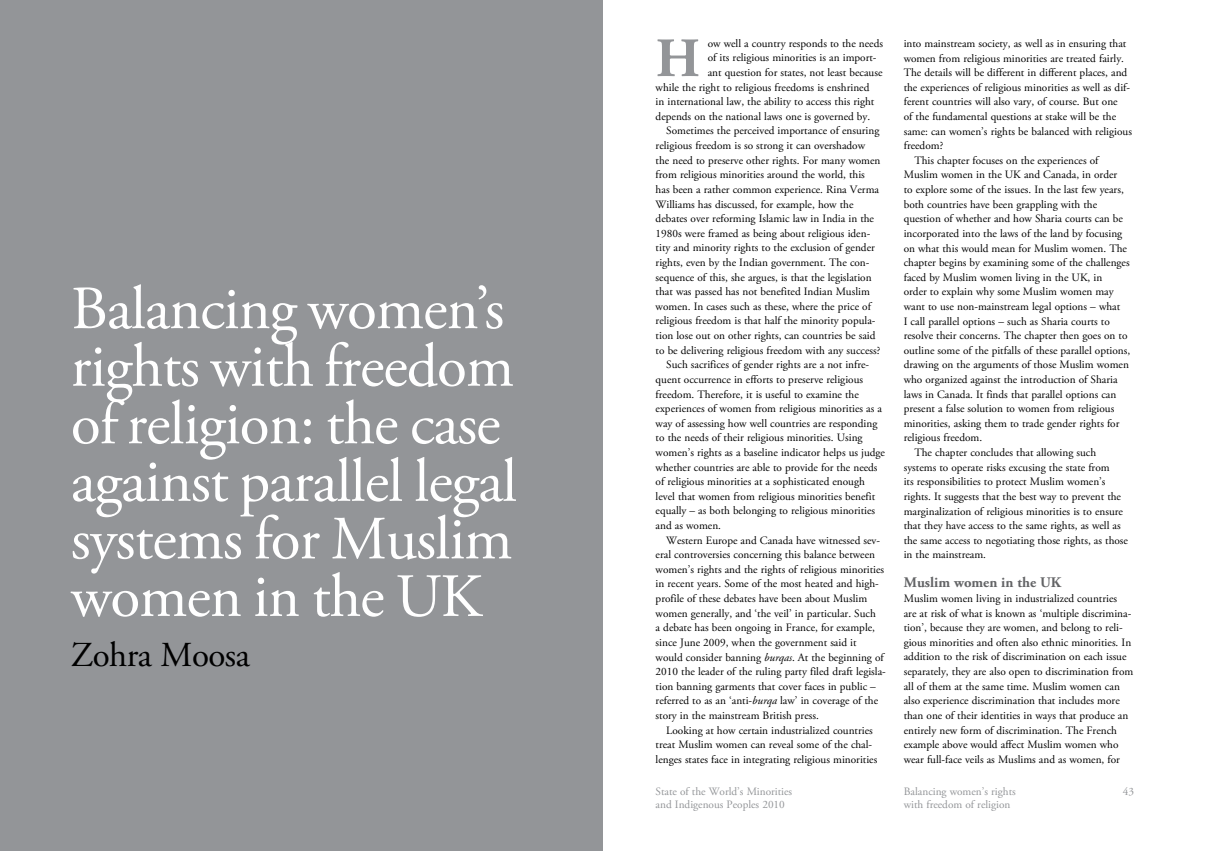
<style>
.page{position:relative;width:1205px;height:851px;background:#fff}
.page>*{position:absolute;margin:0;border:0;box-sizing:border-box;transform-origin:0 0}
.t1{font:61.25px/57.5px "Adobe Garamond Pro";letter-spacing:-.015em;color:#fff}
.t2{font:700 55.25px "Adobe Garamond Pro";color:#939598}
.t3{font:35px "Adobe Garamond Pro";letter-spacing:-.015em;color:#000}
.t4{font:700 14.62px "Adobe Garamond Pro";color:#636466}
.t5{font:11.25px/14.6px "Adobe Garamond Pro";color:#000}
.t6{font:11.25px/12.5px "Adobe Garamond Pro";color:#939598}
.s1{font-style:italic}
</style>
<div class="page">
<div style="left:0;top:0;width:602px;height:850px;background:#939598"></div>
<h1 class="t1" style="left:71px;top:282px;width:448px">Balancing women’s rights with freedom of religion: the case against parallel legal systems for Muslim women in the UK</h1>
<h3 class="t3" style="left:71px;top:633px;width:180px">Zohra Moosa</h3>
<h2 class="t2" style="left:656px;top:26px;width:46px">H</h2>
<p class="t5" style="left:708px;top:36px;width:177px">ow well a country responds to the needs</p>
<p class="t5" style="left:708px;top:51px;width:170px">of its religious minorities is an import-</p>
<p class="t5" style="left:708px;top:65px;width:176px">ant question for states, not least because</p>
<p class="t5" style="left:656px;top:80px;width:215px">while the right to religious freedoms is enshrined</p>
<p class="t5" style="left:656px;top:95px;width:220px">in international law, the ability to access this right</p>
<p class="t5" style="left:656px;top:109px;width:216px">depends on the national laws one is governed by.</p>
<p class="t5" style="left:666px;top:124px;width:215px">Sometimes the perceived importance of ensuring</p>
<p class="t5" style="left:656px;top:139px;width:211px">religious freedom is so strong it can overshadow</p>
<p class="t5" style="left:656px;top:153px;width:226px">the need to preserve other rights. For many women</p>
<p class="t5" style="left:656px;top:168px;width:211px">from religious minorities around the world, this</p>
<p class="t5" style="left:656px;top:182px;width:225px">has been a rather common experience. Rina Verma</p>
<p class="t5" style="left:656px;top:197px;width:199px">Williams has discussed, for example, how the</p>
<p class="t5" style="left:656px;top:212px;width:220px">debates over reforming Islamic law in India in the</p>
<p class="t5" style="left:656px;top:226px;width:216px">1980s were framed as being about religious iden-</p>
<p class="t5" style="left:656px;top:241px;width:221px">tity and minority rights to the exclusion of gender</p>
<p class="t5" style="left:656px;top:255px;width:215px">rights, even by the Indian government. The con-</p>
<p class="t5" style="left:656px;top:270px;width:217px">sequence of this, she argues, is that the legislation</p>
<p class="t5" style="left:656px;top:285px;width:216px">that was passed has not benefited Indian Muslim</p>
<p class="t5" style="left:656px;top:299px;width:217px">women. In cases such as these, where the price of</p>
<p class="t5" style="left:656px;top:314px;width:221px">religious freedom is that half the minority popula-</p>
<p class="t5" style="left:656px;top:328px;width:221px">tion lose out on other rights, can countries be said</p>
<p class="t5" style="left:656px;top:343px;width:226px">to be delivering religious freedom with any success?</p>
<p class="t5" style="left:666px;top:358px;width:204px">Such sacrifices of gender rights are a not infre-</p>
<p class="t5" style="left:656px;top:372px;width:209px">quent occurrence in efforts to preserve religious</p>
<p class="t5" style="left:656px;top:387px;width:205px">freedom. Therefore, it is useful to examine the</p>
<p class="t5" style="left:656px;top:401px;width:228px">experiences of women from religious minorities as a</p>
<p class="t5" style="left:656px;top:416px;width:223px">way of assessing how well countries are responding</p>
<p class="t5" style="left:656px;top:431px;width:208px">to the needs of their religious minorities. Using</p>
<p class="t5" style="left:656px;top:445px;width:231px">women’s rights as a baseline indicator helps us judge</p>
<p class="t5" style="left:656px;top:460px;width:223px">whether countries are able to provide for the needs</p>
<p class="t5" style="left:656px;top:474px;width:211px">of religious minorities at a sophisticated enough</p>
<p class="t5" style="left:656px;top:489px;width:221px">level that women from religious minorities benefit</p>
<p class="t5" style="left:656px;top:504px;width:221px">equally – as both belonging to religious minorities</p>
<p class="t5" style="left:656px;top:518px;width:67px">and as women.</p>
<p class="t5" style="left:666px;top:533px;width:215px">Western Europe and Canada have witnessed sev-</p>
<p class="t5" style="left:656px;top:547px;width:221px">eral controversies concerning this balance between</p>
<p class="t5" style="left:656px;top:562px;width:230px">women’s rights and the rights of religious minorities</p>
<p class="t5" style="left:656px;top:577px;width:225px">in recent years. Some of the most heated and high-</p>
<p class="t5" style="left:656px;top:591px;width:213px">profile of these debates have been about Muslim</p>
<p class="t5" style="left:656px;top:606px;width:222px">women generally, and ‘the veil’ in particular. Such</p>
<p class="t5" style="left:656px;top:620px;width:221px">a debate has been ongoing in France, for example,</p>
<p class="t5" style="left:656px;top:635px;width:202px">since June 2009, when the government said it</p>
<p class="t5" style="left:656px;top:650px;width:230px">would consider banning <span class="s1">burqas</span>. At the beginning of</p>
<p class="t5" style="left:656px;top:664px;width:232px">2010 the leader of the ruling party filed draft legisla-</p>
<p class="t5" style="left:656px;top:679px;width:222px">tion banning garments that cover faces in public –</p>
<p class="t5" style="left:656px;top:693px;width:224px">referred to as an ‘anti-<span class="s1">burqa</span> law’ in coverage of the</p>
<p class="t5" style="left:656px;top:708px;width:165px">story in the mainstream British press.</p>
<p class="t5" style="left:666px;top:723px;width:208px">Looking at how certain industrialized countries</p>
<p class="t5" style="left:656px;top:737px;width:218px">treat Muslim women can reveal some of the chal-</p>
<p class="t5" style="left:656px;top:752px;width:223px">lenges states face in integrating religious minorities</p>
<p class="t5" style="left:904px;top:36px;width:224px">into mainstream society, as well as in ensuring that</p>
<p class="t5" style="left:904px;top:51px;width:222px">women from religious minorities are treated fairly.</p>
<p class="t5" style="left:904px;top:66px;width:225px">The details will be different in different places, and</p>
<p class="t5" style="left:904px;top:80px;width:228px">the experiences of religious minorities as well as dif-</p>
<p class="t5" style="left:904px;top:95px;width:215px">ferent countries will also vary, of course. But one</p>
<p class="t5" style="left:904px;top:109px;width:214px">of the fundamental questions at stake will be the</p>
<p class="t5" style="left:904px;top:124px;width:230px">same: can women’s rights be balanced with religious</p>
<p class="t5" style="left:904px;top:139px;width:41px">freedom?</p>
<p class="t5" style="left:914px;top:153px;width:186px">This chapter focuses on the experiences of</p>
<p class="t5" style="left:904px;top:168px;width:215px">Muslim women in the UK and Canada, in order</p>
<p class="t5" style="left:904px;top:182px;width:222px">to explore some of the issues. In the last few years,</p>
<p class="t5" style="left:904px;top:197px;width:195px">both countries have been grappling with the</p>
<p class="t5" style="left:904px;top:212px;width:221px">question of whether and how Sharia courts can be</p>
<p class="t5" style="left:904px;top:226px;width:220px">incorporated into the laws of the land by focusing</p>
<p class="t5" style="left:904px;top:241px;width:225px">on what this would mean for Muslim women. The</p>
<p class="t5" style="left:904px;top:255px;width:227px">chapter begins by examining some of the challenges</p>
<p class="t5" style="left:904px;top:270px;width:200px">faced by Muslim women living in the UK, in</p>
<p class="t5" style="left:904px;top:285px;width:212px">order to explain why some Muslim women may</p>
<p class="t5" style="left:904px;top:299px;width:218px">want to use non-mainstream legal options – what</p>
<p class="t5" style="left:904px;top:314px;width:208px">I call parallel options – such as Sharia courts to</p>
<p class="t5" style="left:904px;top:328px;width:225px">resolve their concerns. The chapter then goes on to</p>
<p class="t5" style="left:904px;top:343px;width:228px">outline some of the pitfalls of these parallel options,</p>
<p class="t5" style="left:904px;top:358px;width:227px">drawing on the arguments of those Muslim women</p>
<p class="t5" style="left:904px;top:372px;width:215px">who organized against the introduction of Sharia</p>
<p class="t5" style="left:904px;top:387px;width:214px">laws in Canada. It finds that parallel options can</p>
<p class="t5" style="left:904px;top:401px;width:212px">present a false solution to women from religious</p>
<p class="t5" style="left:904px;top:416px;width:217px">minorities, asking them to trade gender rights for</p>
<p class="t5" style="left:904px;top:431px;width:80px">religious freedom.</p>
<p class="t5" style="left:914px;top:445px;width:183px">The chapter concludes that allowing such</p>
<p class="t5" style="left:904px;top:460px;width:207px">systems to operate risks excusing the state from</p>
<p class="t5" style="left:904px;top:474px;width:203px">its responsibilities to protect Muslim women’s</p>
<p class="t5" style="left:904px;top:489px;width:219px">rights. It suggests that the best way to prevent the</p>
<p class="t5" style="left:904px;top:504px;width:221px">marginalization of religious minorities is to ensure</p>
<p class="t5" style="left:904px;top:518px;width:218px">that they have access to the same rights, as well as</p>
<p class="t5" style="left:904px;top:533px;width:226px">the same access to negotiating those rights, as those</p>
<p class="t5" style="left:904px;top:548px;width:84px">in the mainstream.</p>
<p class="t4" style="left:904px;top:574px;width:159px">Muslim women in the UK</p>
<p class="t5" style="left:904px;top:591px;width:231px">Muslim women living in industrialized countries<br>are at risk of what is known as ‘multiple discrimina&shy;tion’, because they are women, and belong to reli&shy;gious minorities and often also ethnic minorities. In addition to the risk of discrimination on each issue separately, they are also open to discrimination from all of them at the same time. Muslim women can also experience discrimination that includes more than one of their identities in ways that produce an entirely new form of discrimination. The French example above would affect Muslim women who wear full-face veils as Muslims and as women, for</p>
<p class="t6" style="left:656px;top:785px;width:138px">State of the World’s Minorities and Indigenous Peoples 2010</p>
<p class="t6" style="left:1123px;top:785px;width:13px">43</p>
<p class="t6" style="left:904px;top:785px;width:113px">Balancing women’s rights with freedom of religion</p>
</div>
